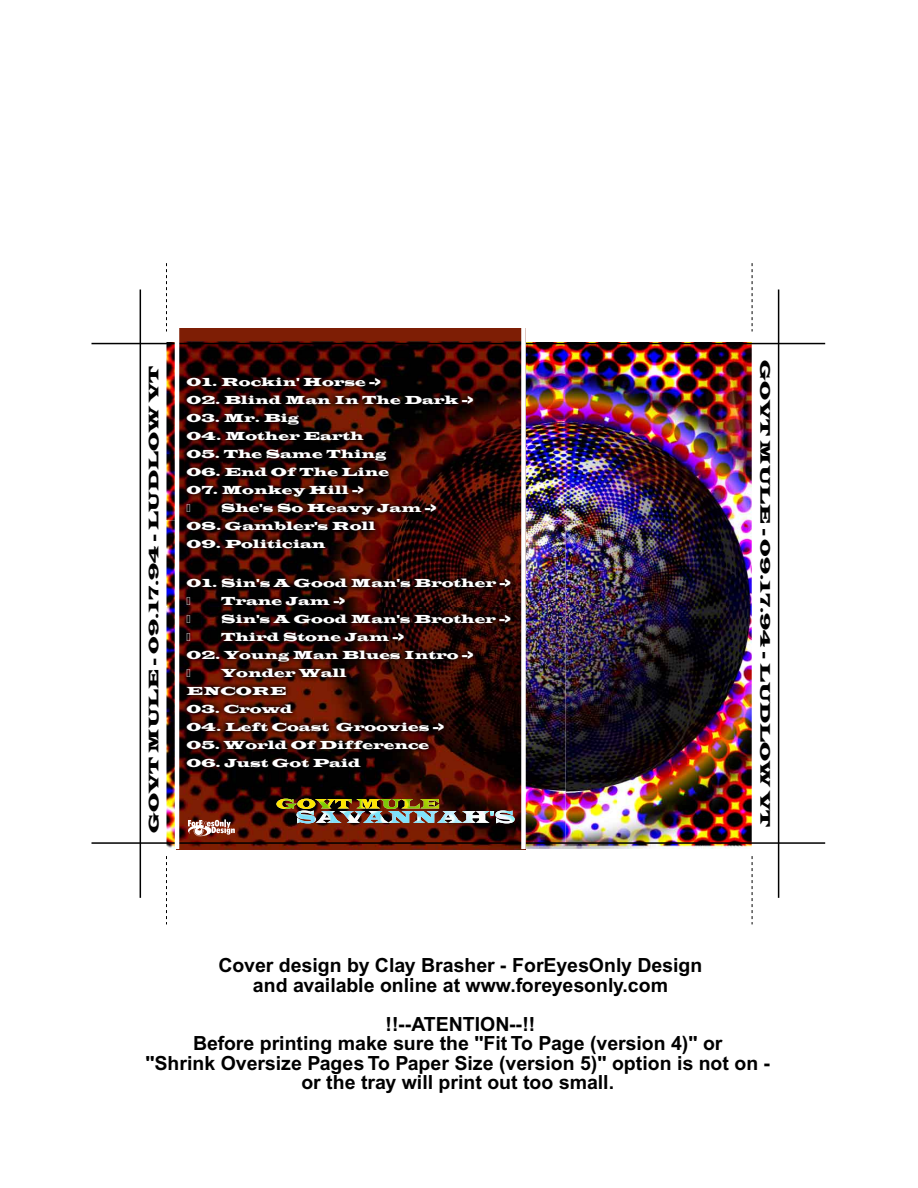
<style>
.page{position:relative;width:918px;height:1188px;background:#fff}
.page>*{position:absolute;margin:0;border:0;box-sizing:border-box;transform-origin:0 0}
.t1{font:700 19.5px/19.5px "Helvetica";color:#000;text-align:center}
.t2{font:14.25px "Latin Wide";color:#000}
.t3{font:12px/18px "Latin Wide";color:#fff}
</style>
<div class="page">
<img style="left:166px;top:342px;width:586px;height:507px">
<img style="left:179px;top:606px;width:342px;height:243px">
<img style="left:132px;top:320px;width:389px;height:201px">
<img style="left:166px;top:342px;width:362px;height:264px">
<img style="left:139px;top:521px;width:3px;height:321px">
<img style="left:515px;top:521px;width:51px;height:321px">
<img style="left:166px;top:574px;width:51px;height:268px">
<img style="left:297px;top:810px;width:218px;height:13px">
<img style="left:276px;top:799px;width:163px;height:10px">
<svg style="left:166px;top:263px;width:1px;height:69px"></svg>
<svg style="left:166px;top:856px;width:1px;height:68px"></svg>
<svg style="left:752px;top:263px;width:1px;height:69px"></svg>
<svg style="left:752px;top:856px;width:1px;height:68px"></svg>
<hr style="left:778px;top:290px;width:1px;height:608px;background:#000">
<hr style="left:140px;top:290px;width:1px;height:608px;background:#000">
<hr style="left:92px;top:343px;width:733px;height:1px;background:#000">
<hr style="left:92px;top:842px;width:733px;height:2px;background:#000">
<div style="left:521px;top:324px;width:5px;height:525px;background:#fff"></div>
<hr style="left:175px;top:324px;width:4px;height:525px;background:#fff">
<svg style="left:188px;top:819px;width:47px;height:17px"></svg>
<p class="t2" style="left:145px;top:833px;width:468px;rotate:-90deg">GOVT MULE - 09.17.94 - LUDLOW VT</p>
<p class="t3" style="left:187px;top:372px;width:196px">01. Rockin' Horse -&gt;</p>
<p class="t3" style="left:187px;top:390px;width:288px">02. Blind Man In The Dark -&gt;</p>
<p class="t3" style="left:187px;top:408px;width:114px">03. Mr. Big</p>
<p class="t3" style="left:187px;top:426px;width:179px">04. Mother Earth</p>
<p class="t3" style="left:187px;top:444px;width:201px">05. The Same Thing</p>
<p class="t3" style="left:187px;top:462px;width:204px">06. End Of The Line</p>
<p class="t3" style="left:221px;top:480px;width:217px;text-indent:-34px">07. Monkey Hill -&gt;<br>She's So Heavy Jam -&gt;</p>
<p class="t3" style="left:187px;top:516px;width:190px">08. Gambler's Roll</p>
<p class="t3" style="left:187px;top:534px;width:140px">09. Politician</p>
<p class="t3" style="left:221px;top:574px;width:291px;text-indent:-34px">01. Sin's A Good Man's Brother -&gt;<br>Trane Jam -&gt;<br>Sin's A Good Man's Brother -&gt;<br>Third Stone Jam -&gt;</p>
<p class="t3" style="left:187px;top:646px;width:289px">02. Young Man Blues Intro -&gt;</p>
<p class="t3" style="left:221px;top:664px;width:127px">Yonder Wall</p>
<p class="t3" style="left:187px;top:682px;width:102px">ENCORE</p>
<p class="t3" style="left:187px;top:700px;width:108px">03. Crowd</p>
<p class="t3" style="left:187px;top:718px;width:259px">04. Left Coast Groovies -&gt;</p>
<p class="t3" style="left:187px;top:736px;width:244px">05. World Of Difference</p>
<p class="t3" style="left:187px;top:754px;width:176px">06. Just Got Paid</p>
<p class="t2" style="left:774px;top:360px;width:468px;rotate:90deg">GOVT MULE - 09.17.94 - LUDLOW VT</p>
<p class="t1" style="left:219px;top:956px;width:485px">Cover design by Clay Brasher - ForEyesOnly Design and available online at www.foreyesonly.com</p>
<p class="t1" style="left:145px;top:1014px;width:626px">!!--ATENTION--!!<br>Before printing make sure the "Fit To Page (version 4)" or<br>"Shrink Oversize Pages To Paper Size (version 5)" option is not on - or the tray will print out too small.</p>
</div>
